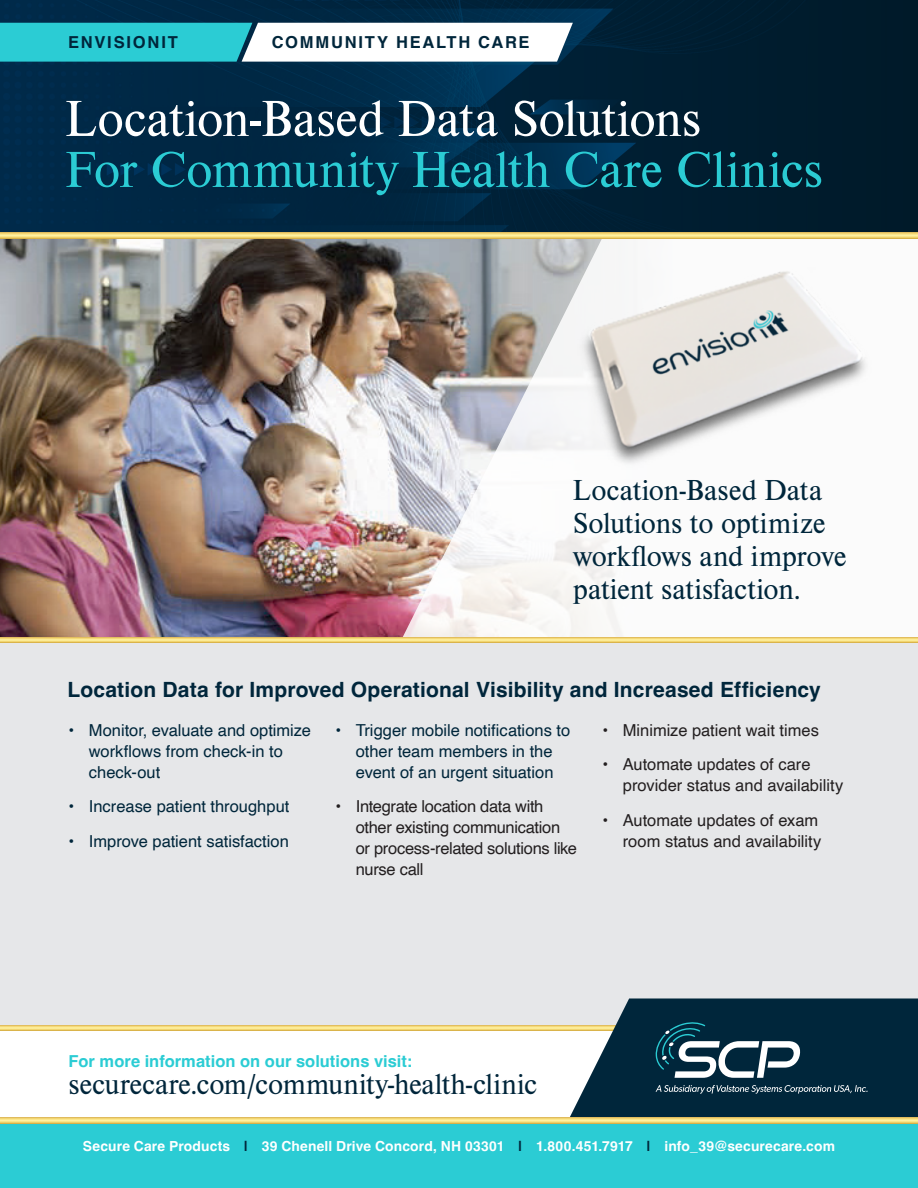
<style>
.page{position:relative;width:918px;height:1188px;background:#fff}
.page>*{position:absolute;margin:0;border:0;box-sizing:border-box;transform-origin:0 0}
.t1{font:52.5px/51px "Nimbus Rom D";letter-spacing:-.01em;color:#2bccd4}
.t2{font:30px/33px "Nimbus Rom D";letter-spacing:-.01em;color:#00263b}
.t3{font:700 21px "Helvetica";letter-spacing:.01em;color:#00263b}
.t4{font:16.5px/21px "Helvetica";letter-spacing:-.01em;color:#231f20}
.t5{font:16.5px/21px "Helvetica";color:#00263b}
.t6{font:700 16.5px "Helvetica";color:#2bccd4}
.t7{font:700 16.5px "Helvetica";letter-spacing:.105em;color:#00263b}
.t8{font:700 13.8px "Helvetica";letter-spacing:.01em;color:#fff}
.s1{color:#fff}
.s2{color:#00263b}
</style>
<div class="page">
<div style="left:0;top:0;width:918px;height:1025px;background:#e6e7e9"></div>
<img style="left:0;top:1025px;width:567px;height:6px">
<img style="left:0;top:238px;width:401px;height:399px">
<svg style="left:401px;top:238px;width:517px;height:399px;background:#e5e3e2"></svg>
<svg style="left:0;top:0;width:918px;height:233px;background:#01243c"></svg>
<div style="left:0;top:1119px;width:918px;height:69px;background:#2bccd4"></div>
<img style="left:0;top:233px;width:918px;height:5px">
<svg style="left:0;top:23px;width:573px;height:39px;background:#9de2e6"></svg>
<img style="left:0;top:1118px;width:918px;height:5px">
<img style="left:578px;top:267px;width:294px;height:202px">
<img style="left:0;top:637px;width:918px;height:6px">
<svg style="left:567px;top:998px;width:351px;height:124px;background:#2e4d59"></svg>
<p class="t7" style="left:68px;top:32px;width:111px">ENVISIONIT</p>
<p class="t7" style="left:272px;top:32px;width:259px">COMMUNITY HEALTH CARE</p>
<p class="t1" style="left:65px;top:91px;width:759px"><span class="s1">Location-Based Data Solutions<br></span>For Community Health Care Clinics</p>
<p class="t2" style="left:573px;top:472px;width:275px">Location-Based Data<br>Solutions to optimize workflows and improve patient satisfaction.</p>
<p class="t3" style="left:68px;top:677px;width:755px">Location Data for Improved Operational Visibility and Increased Efficiency</p>
<p class="t5" style="left:89px;top:720px;width:224px;text-indent:-20px">• Monitor, evaluate and optimize workflows from check-in to check-out</p>
<p class="t5" style="left:69px;top:797px;width:222px">• Increase patient throughput</p>
<p class="t5" style="left:69px;top:831px;width:222px">• Improve patient satisfaction</p>
<p class="t5" style="left:336px;top:720px;width:236px;text-align:center">• Trigger mobile notifications to other team members in the event of an urgent situation</p>
<p class="t4" style="left:356px;top:797px;width:223px;text-indent:-20px">• Integrate location data with other existing communication or process-related solutions like nurse call</p>
<p class="t4" style="left:603px;top:720px;width:218px">• Minimize patient wait times</p>
<p class="t4" style="left:623px;top:755px;width:222px;text-indent:-20px">• Automate updates of care provider status and availability</p>
<p class="t4" style="left:603px;top:810px;width:220px;text-align:right">• Automate updates of exam room status and availability</p>
<p class="t6" style="left:69px;top:1051px;width:345px">For more information on our solutions visit:</p>
<p class="t2" style="left:69px;top:1066px;width:470px">securecare.com/community-health-clinic</p>
<p class="t8" style="left:83px;top:1138px;width:754px">Secure Care Products <span class="s2">|</span> 39 Chenell Drive Concord, NH 03301 <span class="s2">|</span> 1.800.451.7917 <span class="s2">|</span> info_39@securecare.com</p>
</div>
